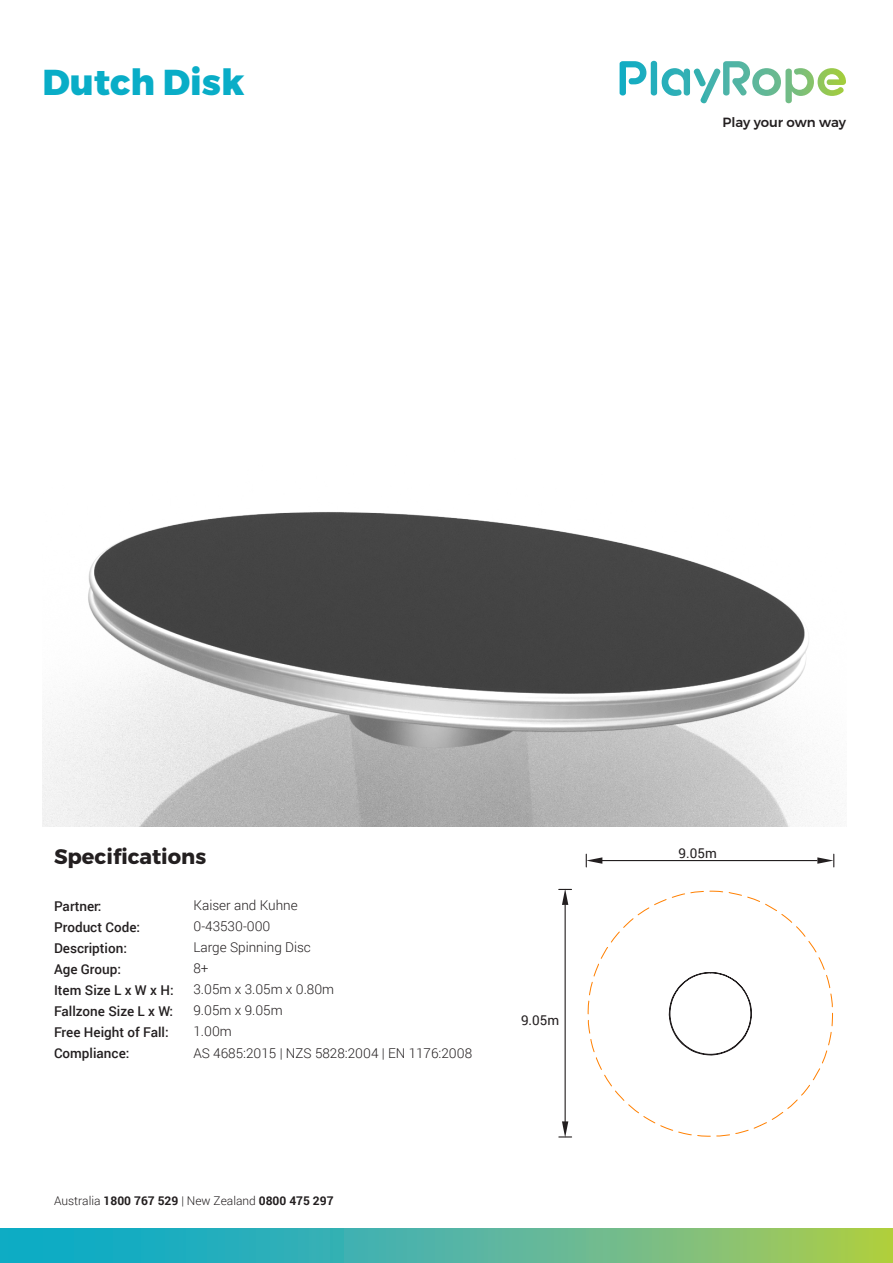
<style>
.page{position:relative;width:893px;height:1263px;background:#fff}
.page>*{position:absolute;margin:0;border:0;box-sizing:border-box;transform-origin:0 0}
.t1{font:800 36px "Montserrat";color:#09adc7}
.t2{font:700 21px "Montserrat";color:#231f20}
.t3{font:300 13.5px "Roboto";color:#231f20}
.t4{font:500 13.5px/21px "Roboto";color:#231f20}
.t5{font:13.5px "Roboto";color:#231f20}
.t6{font:500 13.35px "Montserrat";letter-spacing:-.005em;color:#231f20}
.t7{font:300 12px "Roboto";color:#231f20}
.s1{font-weight:700}
</style>
<div class="page">
<hr style="left:601px;top:860px;width:216px;height:1px;background:#231f20">
<svg style="left:586px;top:854px;width:16px;height:13px"></svg>
<svg style="left:817px;top:854px;width:17px;height:13px"></svg>
<hr style="left:565px;top:904px;width:1px;height:220px;background:#231f20">
<svg style="left:559px;top:1121px;width:13px;height:16px"></svg>
<svg style="left:559px;top:889px;width:12px;height:16px"></svg>
<svg style="left:588px;top:891px;width:245px;height:246px"></svg>
<img style="left:43px;top:512px;width:795px;height:315px">
<img style="left:620px;top:61px;width:226px;height:42px">
<svg style="left:0;top:1229px;width:893px;height:34px;background:#53b79a"></svg>
<p class="t1" style="left:43px;top:60px;width:203px">Dutch Disk</p>
<p class="t6" style="left:722px;top:114px;width:125px">Play your own way</p>
<h2 class="t2" style="left:54px;top:844px;width:154px">Specifications</h2>
<p class="t4" style="left:54px;top:895px;width:121px">Partner:<br>Product Code:<br>Description:<br>Age Group:<br>Item Size L x W x H:<br>Fallzone Size L x W:<br>Free Height of Fall:<br>Compliance:</p>
<p class="t3" style="left:193px;top:895px;width:106px">Kaiser and Kuhne</p>
<p class="t3" style="left:193px;top:916px;width:78px">0-43530-000</p>
<p class="t3" style="left:193px;top:937px;width:119px">Large Spinning Disc</p>
<p class="t3" style="left:193px;top:958px;width:17px">8+</p>
<p class="t3" style="left:193px;top:979px;width:142px">3.05m x 3.05m x 0.80m</p>
<p class="t3" style="left:193px;top:1000px;width:91px">9.05m x 9.05m</p>
<p class="t3" style="left:193px;top:1021px;width:40px">1.00m</p>
<p class="t3" style="left:193px;top:1044px;width:280px">AS 4685:2015 | NZS 5828:2004 | EN 1176:2008</p>
<p class="t5" style="left:521px;top:1011px;width:40px">9.05m</p>
<p class="t7" style="left:54px;top:1192px;width:281px">Australia <span class="s1">1800 767 529</span> | New Zealand <span class="s1">0800 475 297</span></p>
<p class="t5" style="left:679px;top:844px;width:40px">9.05m</p>
</div>
